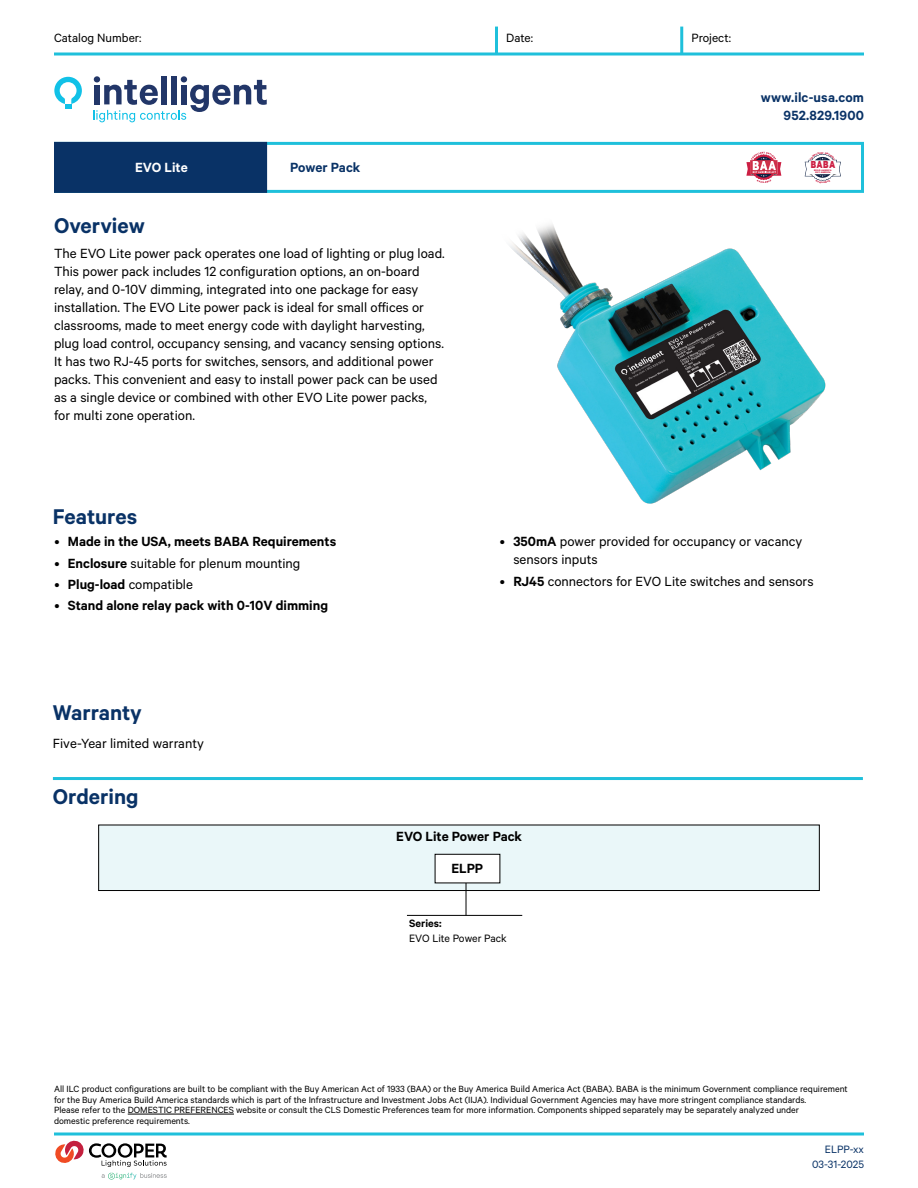
<style>
.page{position:relative;width:918px;height:1188px;background:#fff}
.page>*{position:absolute;margin:0;border:0;box-sizing:border-box;transform-origin:0 0}
.ILC_Body_Header_-_SPEC{font:600 24px "Calibre";color:#093266}
.ILC_Body_Copy_-_SPEC{font:15px/18px "Calibre";color:#000}
.ILC_Body_Copy_-_SPEC-2{font:600 15px "Calibre";color:#000}
.ILC_Product_Name{font:600 15px/18px "Calibre";letter-spacing:.01em;color:#093266;text-align:right}
.ILC_Product_Name-2{font:600 15px "Calibre";color:#fff}
.ILC_order{font:600 15px "Calibre";color:#000}
.t1{font:13.5px "Calibre";color:#000}
.ILC_order_description{font:12px/15px "Calibre";color:#000}
.t2{font:12px/15px "Calibre";color:#093266;text-align:right}
.ILC_callout-disclaimer{font:10.2px/10.5px "Calibre";color:#000}
.t3{font:900 10.05px "Montserrat";color:#cc2044;scale:.69 1}
.t4{font:900 2.1px/2.2px "Montserrat";letter-spacing:.1em;color:#cc2044;text-align:center;scale:.81 1}
.s1{font-weight:400}
.s2{font-weight:600}
</style>
<div class="page">
<svg style="left:54px;top:1132px;width:810px;height:4px;background:#56cfe3"></svg>
<div style="left:54px;top:142px;width:810px;height:51px;border:3px solid #1fc0db"></div>
<div style="left:54px;top:142px;width:213px;height:51px;background:#093266;border:3px solid #093266"></div>
<svg style="left:54px;top:52px;width:810px;height:4px;background:#56cfe3"></svg>
<hr style="left:495px;top:27px;width:3px;height:27px;background:#1fc0db">
<hr style="left:680px;top:27px;width:3px;height:27px;background:#1fc0db">
<img style="left:510px;top:224px;width:316px;height:280px">
<hr style="left:53px;top:777px;width:810px;height:3px;background:#1fc0db">
<div style="left:99px;top:825px;width:720px;height:66px;background:#eaf7f9"></div>
<div style="left:98px;top:825px;width:722px;height:66px;border:1px solid #000"></div>
<div style="left:435px;top:854px;width:65px;height:29px;background:#fff"></div>
<div style="left:435px;top:854px;width:65px;height:29px;border:1px solid #000"></div>
<hr style="left:407px;top:915px;width:115px;height:1px;background:#000">
<hr style="left:466px;top:883px;width:1px;height:32px;background:#000">
<hr style="left:128px;top:1114px;width:106px;height:1px;background:#000">
<svg style="left:55px;top:1140px;width:112px;height:27px"></svg>
<svg style="left:102px;top:1173px;width:65px;height:7px"></svg>
<svg style="left:54px;top:77px;width:28px;height:32px"></svg>
<svg style="left:93px;top:76px;width:174px;height:46px"></svg>
<svg style="left:746px;top:152px;width:35px;height:31px"></svg>
<svg style="left:805px;top:153px;width:36px;height:28px"></svg>
<p class="t1" style="left:54px;top:30px;width:89px">Catalog Number:</p>
<p class="t1" style="left:506px;top:30px;width:28px">Date:</p>
<p class="t1" style="left:691px;top:30px;width:41px">Project:</p>
<p class="ILC_Product_Name-2" style="left:135px;top:159px;width:54px">EVO Lite</p>
<p class="ILC_Product_Name" style="left:290px;top:158px;width:72px">Power Pack</p>
<p class="ILC_Body_Header_-_SPEC" style="left:54px;top:211px;width:92px">Overview</p>
<p class="ILC_Body_Copy_-_SPEC" style="left:54px;top:244px;width:392px">The EVO Lite power pack operates one load of lighting or plug load.<br>This power pack includes 12 configuration options, an on-board relay, and 0-10V dimming, integrated into one package for easy installation. The EVO Lite power pack is ideal for small offices or classrooms, made to meet energy code with daylight harvesting, plug load control, occupancy sensing, and vacancy sensing options.<br>It has two RJ-45 ports for switches, sensors, and additional power packs. This convenient and easy to install power pack can be used as a single device or combined with other EVO Lite power packs, for multi zone operation.</p>
<p class="ILC_Product_Name" style="left:761px;top:88px;width:105px">www.ilc-usa.com<br>952.829.1900</p>
<p class="t3" style="left:811px;top:157px;width:37px">BABA</p>
<p class="t4" style="left:814px;top:169px;width:23px">BUILD AMERICA<br>BUY AMERICA</p>
<p class="ILC_Body_Header_-_SPEC" style="left:53px;top:503px;width:86px">Features</p>
<p class="ILC_Body_Copy_-_SPEC-2" style="left:54px;top:533px;width:283px"><span class="s1">•</span> Made in the USA, meets BABA Requirements</p>
<p class="ILC_Body_Copy_-_SPEC" style="left:54px;top:553px;width:248px">• <span class="s2">Enclosure</span> suitable for plenum mounting</p>
<p class="ILC_Body_Copy_-_SPEC" style="left:54px;top:575px;width:140px">• <span class="s2">Plug-load</span> compatible</p>
<p class="ILC_Body_Copy_-_SPEC-2" style="left:54px;top:597px;width:275px"><span class="s1">•</span> Stand alone relay pack with 0-10V dimming</p>
<p class="ILC_Body_Header_-_SPEC" style="left:53px;top:698px;width:91px">Warranty</p>
<p class="ILC_Body_Copy_-_SPEC" style="left:53px;top:733px;width:152px">Five-Year limited warranty</p>
<p class="ILC_Body_Header_-_SPEC" style="left:53px;top:782px;width:87px">Ordering</p>
<p class="ILC_Body_Copy_-_SPEC" style="left:513px;top:532px;width:290px;text-indent:-14px">• <span class="s2">350mA</span> power provided for occupancy or vacancy sensors inputs</p>
<p class="ILC_Body_Copy_-_SPEC" style="left:500px;top:571px;width:315px">• <span class="s2">RJ45</span> connectors for EVO Lite switches and sensors</p>
<p class="ILC_Body_Copy_-_SPEC-2" style="left:396px;top:828px;width:127px">EVO Lite Power Pack</p>
<p class="ILC_order" style="left:451px;top:859px;width:33px">ELPP</p>
<p class="ILC_order_description" style="left:409px;top:915px;width:99px"><span class="s2">Series:<br></span>EVO Lite Power Pack</p>
<p class="ILC_callout-disclaimer" style="left:54px;top:1084px;width:795px">All ILC product configurations are built to be compliant with the Buy American Act of 1933 (BAA) or the Buy America Build America Act (BABA). BABA is the minimum Government compliance requirement for the Buy America Build America standards which is part of the Infrastructure and Investment Jobs Act (IIJA). Individual Government Agencies may have more stringent compliance standards.<br>Please refer to the DOMESTIC PREFERENCES website or consult the CLS Domestic Preferences team for more information. Components shipped separately may be separately analyzed under<br>domestic preference requirements.</p>
<p class="t2" style="left:812px;top:1141px;width:53px">ELPP-xx<br>03-31-2025</p>
</div>
